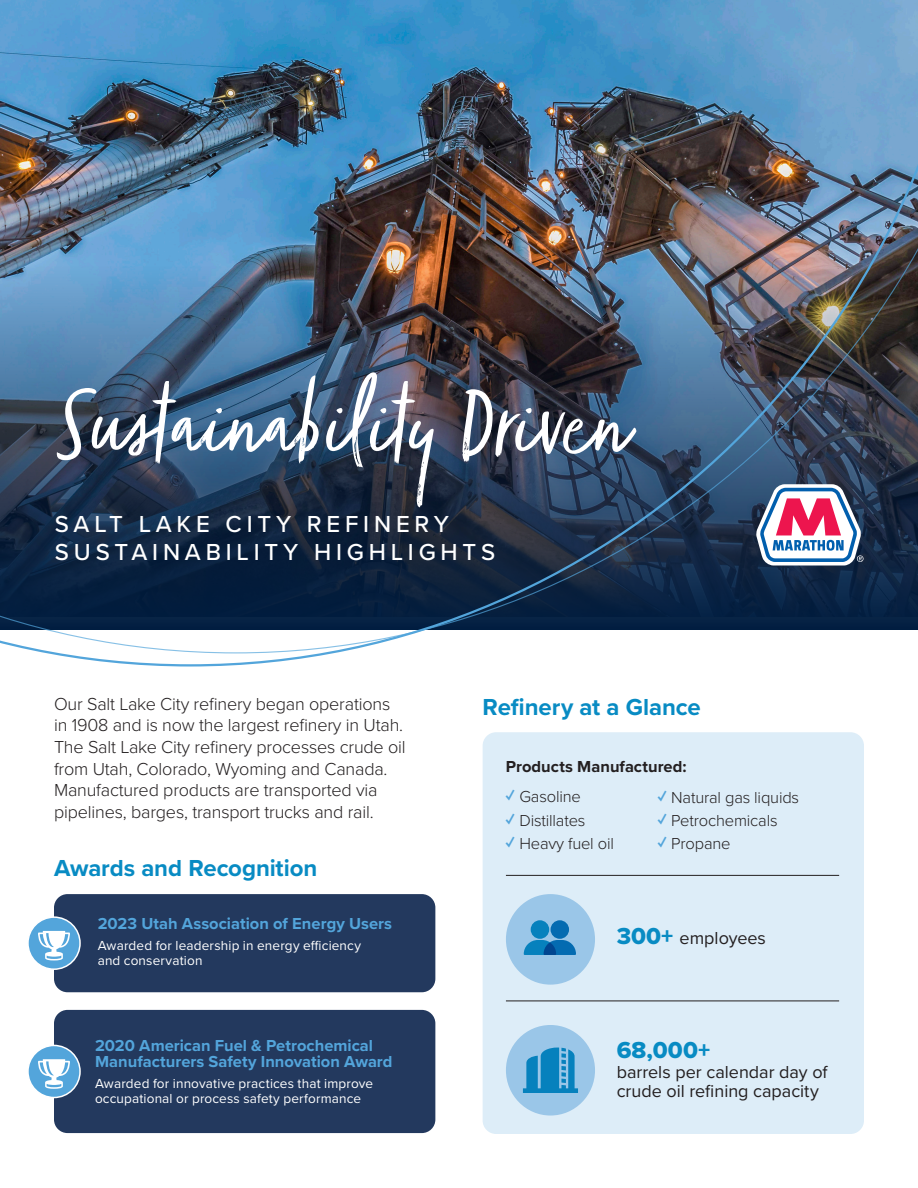
<style>
.page{position:relative;width:918px;height:1188px;background:#fff}
.page>*{position:absolute;margin:0;border:0;box-sizing:border-box;transform-origin:0 0}
.t1{font:107.1px "Zooja Light Pro";color:#fff}
.Section_h1{font:500 24px/28.5px "Proxima Nova";letter-spacing:.2em;color:#fff}
.t2{font:700 24px "Proxima Nova";letter-spacing:-.005em;color:#088bc3}
.t3{font:24px "Proxima Nova Extrabld";color:#088bc3}
.body{font:300 18px/21.6px "Proxima Nova";letter-spacing:-.01em;color:#231f20}
.t4{font:18px/19.5px "Proxima Nova";color:#231f20}
.t5{font:700 16.5px/16.5px "Proxima Nova";color:#53a5db}
.t6{font:300 16.5px "Proxima Nova";letter-spacing:-.01em;color:#231f20}
.t7{font:700 16.5px "Proxima Nova";color:#231f20}
.t8{font:13.65px/15px "Proxima Nova";letter-spacing:.01em;color:#fff}
.s1{font-family:"Proxima Nova Cond";font-weight:900;color:#53a5db}
.s2{font-family:"Proxima Nova Extrabld";font-size:24px;color:#088bc3}
</style>
<div class="page">
<div style="left:483px;top:732px;width:381px;height:402px;background:#ddedf8;border-radius:14px"></div>
<div style="left:54px;top:894px;width:381px;height:98px;background:#23395e;border-radius:14px"></div>
<div style="left:506px;top:894px;width:89px;height:91px;background:#9ac6e8;border-radius:50%"></div>
<svg style="left:524px;top:920px;width:52px;height:35px"></svg>
<div style="left:506px;top:1025px;width:89px;height:91px;background:#9ac6e8;border-radius:50%"></div>
<svg style="left:523px;top:1048px;width:55px;height:45px"></svg>
<hr style="left:506px;top:1001px;width:333px;height:1px;background:#231f20">
<hr style="left:506px;top:875px;width:333px;height:1px;background:#231f20">
<div style="left:54px;top:1010px;width:381px;height:123px;background:#23395e;border-radius:14px"></div>
<div style="left:28px;top:917px;width:52px;height:52px;background:#53a5db;border-radius:50%"></div>
<svg style="left:38px;top:931px;width:32px;height:30px"></svg>
<div style="left:27px;top:916px;width:54px;height:54px;border:2px solid #fff;border-radius:50%"></div>
<div style="left:28px;top:1045px;width:52px;height:53px;background:#53a5db;border-radius:50%"></div>
<svg style="left:38px;top:1059px;width:32px;height:30px"></svg>
<div style="left:27px;top:1045px;width:54px;height:53px;border:2px solid #fff;border-radius:50%"></div>
<img style="left:0;top:0;width:918px;height:653px">
<p class="t1" style="left:54px;top:365px;width:573px">Sustainability Driven</p>
<p class="Section_h1" style="left:55px;top:509px;width:442px">SALT LAKE CITY REFINERY<br>SUSTAINABILITY HIGHLIGHTS</p>
<p class="body" style="left:54px;top:692px;width:353px">Our Salt Lake City refinery began operations in 1908 and is now the largest refinery in Utah.<br>The Salt Lake City refinery processes crude oil from Utah, Colorado, Wyoming and Canada.<br>Manufactured products are transported via pipelines, barges, transport trucks and rail.</p>
<p class="t2" style="left:483px;top:689px;width:219px">Refinery at a Glance</p>
<p class="t7" style="left:506px;top:754px;width:182px">Products Manufactured:</p>
<p class="t6" style="left:506px;top:784px;width:76px"><span class="s1">✓</span> Gasoline</p>
<p class="t6" style="left:506px;top:808px;width:81px"><span class="s1">✓</span> Distillates</p>
<p class="t6" style="left:506px;top:831px;width:109px"><span class="s1">✓</span> Heavy fuel oil</p>
<p class="t6" style="left:658px;top:785px;width:143px"><span class="s1">✓</span> Natural gas liquids</p>
<p class="t6" style="left:658px;top:808px;width:121px"><span class="s1">✓</span> Petrochemicals</p>
<p class="t6" style="left:658px;top:831px;width:74px"><span class="s1">✓</span> Propane</p>
<p class="t2" style="left:54px;top:850px;width:265px">Awards and Recognition</p>
<p class="t5" style="left:98px;top:915px;width:296px">2023 Utah Association of Energy Users</p>
<p class="t8" style="left:98px;top:938px;width:265px">Awarded for leadership in energy efficiency and conservation</p>
<p class="t5" style="left:95px;top:1036px;width:299px">2020 American Fuel &amp; Petrochemical<br>Manufacturers Safety Innovation Award</p>
<p class="t8" style="left:95px;top:1075px;width:280px">Awarded for innovative practices that improve occupational or process safety performance</p>
<p class="t4" style="left:617px;top:928px;width:151px"><span class="s2">300+</span> employees</p>
<p class="t3" style="left:617px;top:1032px;width:95px">68,000+</p>
<p class="t4" style="left:617px;top:1061px;width:212px">barrels per calendar day of crude oil refining capacity</p>
</div>
